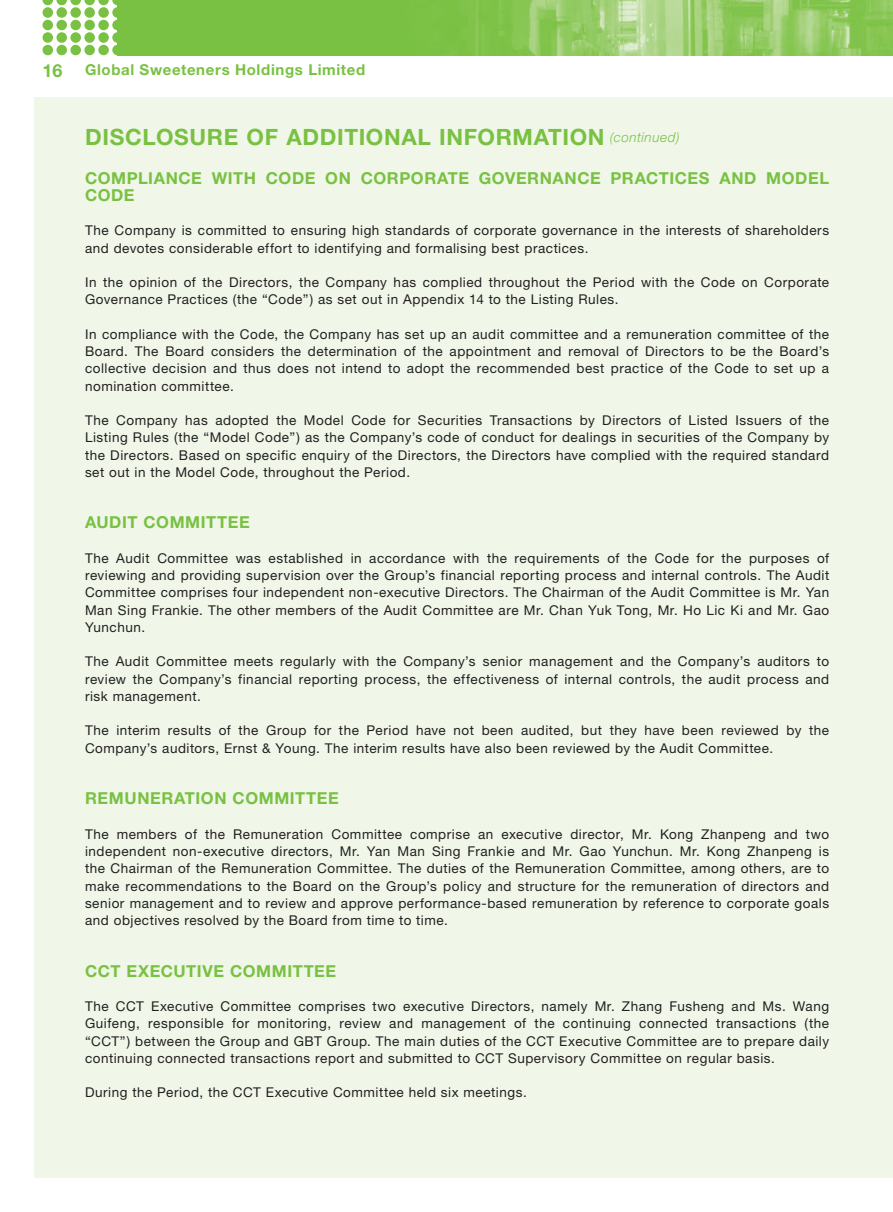
<style>
.page{position:relative;width:893px;height:1212px;background:#fff}
.page>*{position:absolute;margin:0;border:0;box-sizing:border-box;transform-origin:0 0}
.t1{font:700 22.5px "Helvetica Neue";letter-spacing:.03em;color:#79c142}
.t2{font:700 18px "Helvetica Neue";color:#79c142}
.t3{font:700 16.5px/17.2px "Helvetica Neue";letter-spacing:.035em;color:#79c142}
.t4{font:700 15px "Helvetica Neue";letter-spacing:.04em;color:#79c142}
.t5{font:13.5px/17.2px "Helvetica Neue";letter-spacing:.04em;color:#231f20;text-align:justify}
.s1{font-weight:300;font-style:italic;font-size:13.5px}
</style>
<div class="page">
<div style="left:34px;top:98px;width:859px;height:1080px;background:#f0f7e9"></div>
<div style="left:98px;top:7px;width:11px;height:11px;background:#79c142;border-radius:50%"></div>
<div style="left:84px;top:7px;width:11px;height:11px;background:#79c142;border-radius:50%"></div>
<div style="left:70px;top:7px;width:11px;height:11px;background:#79c142;border-radius:50%"></div>
<div style="left:56px;top:7px;width:11px;height:11px;background:#79c142;border-radius:50%"></div>
<div style="left:43px;top:7px;width:10px;height:11px;background:#79c142;border-radius:50%"></div>
<div style="left:112px;top:7px;width:11px;height:11px;background:#79c142;border-radius:50%"></div>
<div style="left:43px;top:20px;width:10px;height:10px;background:#79c142;border-radius:50%"></div>
<div style="left:56px;top:20px;width:11px;height:10px;background:#79c142;border-radius:50%"></div>
<div style="left:70px;top:20px;width:11px;height:10px;background:#79c142;border-radius:50%"></div>
<div style="left:84px;top:20px;width:11px;height:10px;background:#79c142;border-radius:50%"></div>
<div style="left:98px;top:20px;width:11px;height:10px;background:#79c142;border-radius:50%"></div>
<div style="left:112px;top:20px;width:11px;height:10px;background:#79c142;border-radius:50%"></div>
<div style="left:43px;top:32px;width:10px;height:11px;background:#79c142;border-radius:50%"></div>
<div style="left:56px;top:32px;width:11px;height:11px;background:#79c142;border-radius:50%"></div>
<div style="left:70px;top:32px;width:11px;height:11px;background:#79c142;border-radius:50%"></div>
<div style="left:84px;top:32px;width:11px;height:11px;background:#79c142;border-radius:50%"></div>
<div style="left:98px;top:32px;width:11px;height:11px;background:#79c142;border-radius:50%"></div>
<div style="left:112px;top:32px;width:11px;height:11px;background:#79c142;border-radius:50%"></div>
<div style="left:43px;top:45px;width:10px;height:10px;background:#79c142;border-radius:50%"></div>
<div style="left:56px;top:45px;width:11px;height:10px;background:#79c142;border-radius:50%"></div>
<div style="left:70px;top:45px;width:11px;height:10px;background:#79c142;border-radius:50%"></div>
<div style="left:84px;top:45px;width:11px;height:10px;background:#79c142;border-radius:50%"></div>
<div style="left:98px;top:45px;width:11px;height:10px;background:#79c142;border-radius:50%"></div>
<div style="left:112px;top:45px;width:11px;height:10px;background:#79c142;border-radius:50%"></div>
<svg style="left:43px;top:0;width:75px;height:5px"></svg>
<img style="left:118px;top:0;width:774px;height:55px">
<img style="left:892px;top:0;width:1px;height:55px">
<h2 class="t2" style="left:43px;top:64px;width:21px">16</h2>
<p class="t4" style="left:85px;top:64px;width:282px">Global Sweeteners Holdings Limited</p>
<h1 class="t1" style="left:85px;top:129px;width:596px">DISCLOSURE OF ADDITIONAL INFORMATION <span class="s1">(continued)</span></h1>
<p class="t3" style="left:85px;top:171px;width:746px">COMPLIANCE WITH CODE ON CORPORATE GOVERNANCE PRACTICES AND MODEL<br>CODE</p>
<p class="t5" style="left:85px;top:223px;width:746px">The Company is committed to ensuring high standards of corporate governance in the interests of shareholders and devotes considerable effort to identifying and formalising best practices.</p>
<p class="t5" style="left:85px;top:275px;width:746px">In the opinion of the Directors, the Company has complied throughout the Period with the Code on Corporate<br>Governance Practices (the “Code”) as set out in Appendix 14 to the Listing Rules.</p>
<p class="t5" style="left:85px;top:327px;width:746px">In compliance with the Code, the Company has set up an audit committee and a remuneration committee of the Board. The Board considers the determination of the appointment and removal of Directors to be the Board’s collective decision and thus does not intend to adopt the recommended best practice of the Code to set up a nomination committee.</p>
<p class="t5" style="left:85px;top:413px;width:746px">The Company has adopted the Model Code for Securities Transactions by Directors of Listed Issuers of the Listing Rules (the “Model Code”) as the Company’s code of conduct for dealings in securities of the Company by the Directors. Based on specific enquiry of the Directors, the Directors have complied with the required standard set out in the Model Code, throughout the Period.</p>
<p class="t3" style="left:85px;top:515px;width:166px">AUDIT COMMITTEE</p>
<p class="t5" style="left:85px;top:551px;width:746px">The Audit Committee was established in accordance with the requirements of the Code for the purposes of reviewing and providing supervision over the Group’s financial reporting process and internal controls. The Audit Committee comprises four independent non-executive Directors. The Chairman of the Audit Committee is Mr. Yan Man Sing Frankie. The other members of the Audit Committee are Mr. Chan Yuk Tong, Mr. Ho Lic Ki and Mr. Gao Yunchun.</p>
<p class="t5" style="left:85px;top:654px;width:746px">The Audit Committee meets regularly with the Company’s senior management and the Company’s auditors to review the Company’s financial reporting process, the effectiveness of internal controls, the audit process and risk management.</p>
<p class="t5" style="left:85px;top:723px;width:746px">The interim results of the Group for the Period have not been audited, but they have been reviewed by the<br>Company’s auditors, Ernst &amp; Young. The interim results have also been reviewed by the Audit Committee.</p>
<p class="t3" style="left:85px;top:791px;width:255px">REMUNERATION COMMITTEE</p>
<p class="t5" style="left:85px;top:827px;width:746px">The members of the Remuneration Committee comprise an executive director, Mr. Kong Zhanpeng and two independent non-executive directors, Mr. Yan Man Sing Frankie and Mr. Gao Yunchun. Mr. Kong Zhanpeng is the Chairman of the Remuneration Committee. The duties of the Remuneration Committee, among others, are to make recommendations to the Board on the Group’s policy and structure for the remuneration of directors and senior management and to review and approve performance-based remuneration by reference to corporate goals and objectives resolved by the Board from time to time.</p>
<p class="t3" style="left:85px;top:963px;width:253px">CCT EXECUTIVE COMMITTEE</p>
<p class="t5" style="left:85px;top:999px;width:746px">The CCT Executive Committee comprises two executive Directors, namely Mr. Zhang Fusheng and Ms. Wang Guifeng, responsible for monitoring, review and management of the continuing connected transactions (the “CCT”) between the Group and GBT Group. The main duties of the CCT Executive Committee are to prepare daily continuing connected transactions report and submitted to CCT Supervisory Committee on regular basis.</p>
<p class="t5" style="left:85px;top:1085px;width:443px">During the Period, the CCT Executive Committee held six meetings.</p>
</div>
